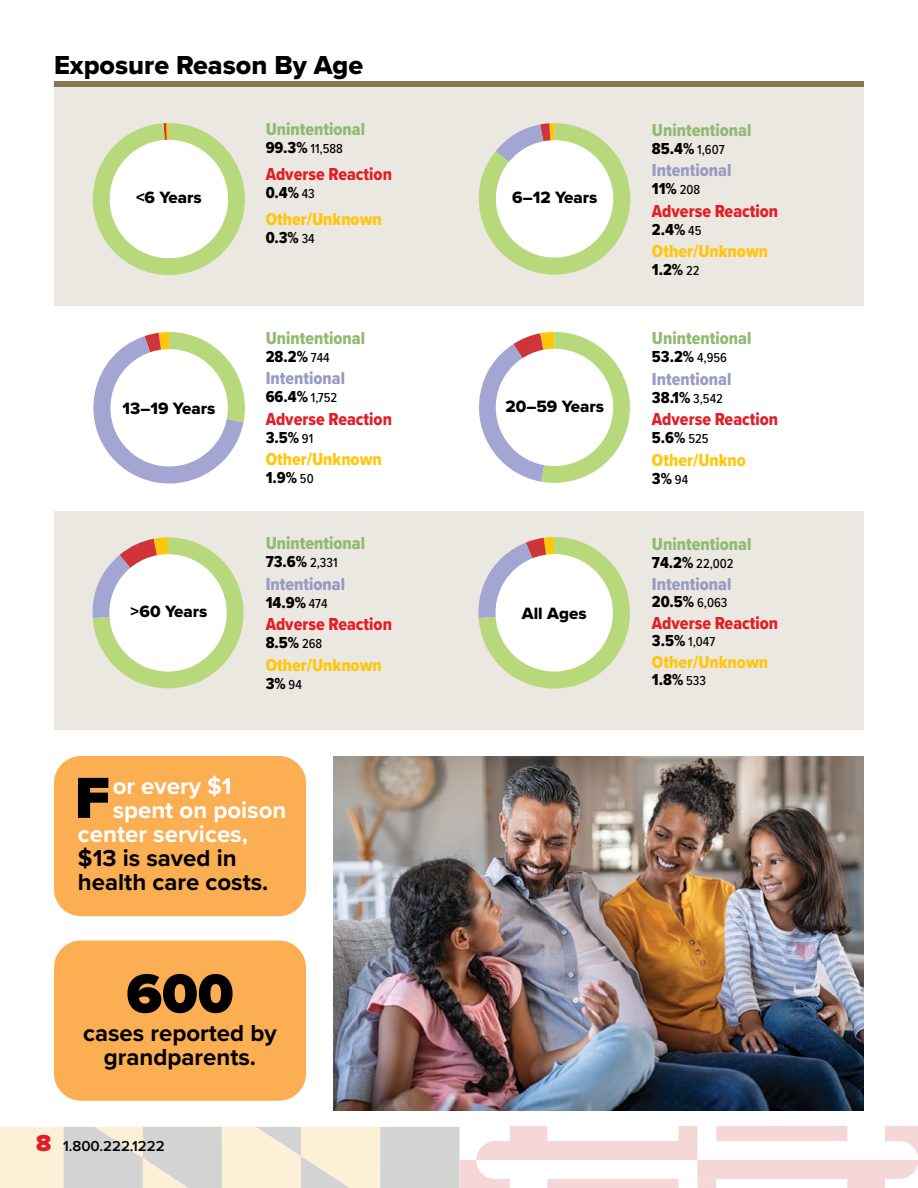
<style>
.page{position:relative;width:918px;height:1188px;background:#fff}
.page>*{position:absolute;margin:0;border:0;box-sizing:border-box;transform-origin:0 0}
.t1{font:900 60px "Proxima Nova";color:#000}
.t2{font:900 57px "Proxima Nova";color:#000}
.t3{font:27px "Proxima Nova Extrabld";color:#000}
.t4{font:700 24px/24px "Proxima Nova";color:#000}
.t5{font:700 24px "Proxima Nova";color:#fff}
.t6{font:18px "Proxima Nova Cond Extrabld";color:#e21f26}
.t7{font:18px "Proxima Nova Cond Extrabld";color:#8fba71}
.t8{font:18px "Proxima Nova Cond Extrabld";color:#ffc60a}
.t9{font:18px "Proxima Nova Cond Extrabld";color:#979ac3}
.t10{font:16.95px "Proxima Nova Extrabld";color:#000}
.t11{font:16.5px "Proxima Nova Cond Extrabld";color:#000}
.t12{font:600 15px "Proxima Nova";color:#000}
.t13{font:500 13.5px "Proxima Nova Cond";color:#000}
.s1{font-family:"Proxima Nova Cond Extrabld";font-weight:400;font-size:16.5px}
.s2{font-family:"Proxima Nova Cond";font-weight:500;font-size:13.5px}
.s3{font-weight:900;font-size:24px;color:#e21f26}
</style>
<div class="page">
<div style="left:0;top:1127px;width:64px;height:61px;background:#fcf0d7"></div>
<svg style="left:64px;top:1127px;width:316px;height:61px"></svg>
<div style="left:380px;top:1127px;width:80px;height:61px;background:#d4d3d3"></div>
<div style="left:460px;top:1160px;width:237px;height:28px;background:#f5d7d7"></div>
<svg style="left:476px;top:1127px;width:442px;height:61px"></svg>
<div style="left:54px;top:82px;width:810px;height:7px;background:#857550"></div>
<div style="left:54px;top:756px;width:252px;height:160px;background:#fbae52;border-radius:27px"></div>
<div style="left:54px;top:940px;width:252px;height:161px;background:#fbae52;border-radius:27px"></div>
<div style="left:54px;top:87px;width:810px;height:219px;background:#ebe7e1"></div>
<div style="left:54px;top:511px;width:810px;height:219px;background:#ebe7e1"></div>
<svg style="left:478px;top:537px;width:152px;height:152px"></svg>
<div style="left:496px;top:554px;width:117px;height:118px;background:#fff;border-radius:50%"></div>
<svg style="left:92px;top:537px;width:152px;height:151px"></svg>
<div style="left:109px;top:554px;width:118px;height:118px;background:#fff;border-radius:50%"></div>
<svg style="left:479px;top:332px;width:151px;height:151px"></svg>
<div style="left:496px;top:349px;width:117px;height:117px;background:#fff;border-radius:50%"></div>
<svg style="left:93px;top:332px;width:152px;height:152px"></svg>
<div style="left:110px;top:349px;width:118px;height:117px;background:#fff;border-radius:50%"></div>
<svg style="left:479px;top:123px;width:151px;height:152px"></svg>
<div style="left:496px;top:140px;width:117px;height:118px;background:#fff;border-radius:50%"></div>
<div style="left:93px;top:123px;width:152px;height:152px;background:#b8d87c;border-radius:75px"></div>
<div style="left:110px;top:140px;width:118px;height:118px;background:#fff;border-radius:50%"></div>
<img style="left:333px;top:756px;width:531px;height:355px">
<h3 class="t3" style="left:54px;top:44px;width:311px">Exposure Reason By Age</h3>
<p class="t7" style="left:266px;top:116px;width:101px">Unintentional</p>
<p class="t13" style="left:266px;top:139px;width:79px"><span class="s1">99.3%</span> 11,588</p>
<p class="t6" style="left:266px;top:161px;width:128px">Adverse Reaction</p>
<p class="t11" style="left:266px;top:181px;width:51px">0.4% <span class="s2">43</span></p>
<p class="t8" style="left:266px;top:206px;width:118px">Other/Unknown</p>
<p class="t11" style="left:266px;top:226px;width:51px">0.3% <span class="s2">34</span></p>
<p class="t10" style="left:136px;top:185px;width:67px">&lt;6 Years</p>
<p class="t10" style="left:512px;top:184px;width:87px">6–12 Years</p>
<p class="t7" style="left:266px;top:324px;width:101px">Unintentional</p>
<p class="t11" style="left:266px;top:344px;width:65px">28.2% <span class="s2">744</span></p>
<p class="t9" style="left:266px;top:365px;width:81px">Intentional</p>
<p class="t11" style="left:266px;top:385px;width:73px">66.4% <span class="s2">1,752</span></p>
<p class="t6" style="left:266px;top:405px;width:128px">Adverse Reaction</p>
<p class="t11" style="left:266px;top:425px;width:49px">3.5% <span class="s2">91</span></p>
<p class="t8" style="left:266px;top:446px;width:118px">Other/Unknown</p>
<p class="t11" style="left:266px;top:466px;width:50px">1.9% <span class="s2">50</span></p>
<p class="t10" style="left:123px;top:395px;width:94px">13–19 Years</p>
<p class="t10" style="left:505px;top:394px;width:100px">20–59 Years</p>
<p class="t7" style="left:266px;top:530px;width:101px">Unintentional</p>
<p class="t11" style="left:266px;top:550px;width:73px">73.6% <span class="s2">2,331</span></p>
<p class="t9" style="left:266px;top:570px;width:81px">Intentional</p>
<p class="t11" style="left:266px;top:590px;width:63px">14.9% <span class="s2">474</span></p>
<p class="t6" style="left:266px;top:611px;width:128px">Adverse Reaction</p>
<p class="t11" style="left:266px;top:631px;width:58px">8.5% <span class="s2">268</span></p>
<p class="t8" style="left:266px;top:651px;width:118px">Other/Unknown</p>
<p class="t11" style="left:266px;top:671px;width:38px">3% <span class="s2">94</span></p>
<p class="t10" style="left:130px;top:599px;width:79px">&gt;60 Years</p>
<p class="t10" style="left:522px;top:600px;width:66px">All Ages</p>
<h1 class="t1" style="left:75px;top:753px;width:37px">F</h1>
<h3 class="t5" style="left:113px;top:768px;width:121px">or every $1</h3>
<h3 class="t5" style="left:113px;top:792px;width:175px">spent on poison</h3>
<h3 class="t5" style="left:78px;top:816px;width:171px">center services,</h3>
<h3 class="t4" style="left:78px;top:845px;width:192px">$13 is saved in health care costs.</h3>
<h2 class="t2" style="left:126px;top:951px;width:109px">600</h2>
<h3 class="t4" style="left:83px;top:1020px;width:195px;text-align:center">cases reported by grandparents.</h3>
<p class="t12" style="left:36px;top:1135px;width:130px"><span class="s3">8</span> 1.800.222.1222</p>
<p class="t7" style="left:652px;top:116px;width:101px">Unintentional</p>
<p class="t11" style="left:652px;top:136px;width:74px">85.4% <span class="s2">1,607</span></p>
<p class="t9" style="left:652px;top:157px;width:81px">Intentional</p>
<p class="t11" style="left:652px;top:176px;width:50px">11% <span class="s2">208</span></p>
<p class="t6" style="left:652px;top:197px;width:128px">Adverse Reaction</p>
<p class="t11" style="left:652px;top:217px;width:51px">2.4% <span class="s2">45</span></p>
<p class="t8" style="left:652px;top:238px;width:118px">Other/Unknown</p>
<p class="t11" style="left:652px;top:257px;width:49px">1.2% <span class="s2">22</span></p>
<p class="t7" style="left:652px;top:325px;width:101px">Unintentional</p>
<p class="t11" style="left:652px;top:344px;width:77px">53.2% <span class="s2">4,956</span></p>
<p class="t9" style="left:652px;top:365px;width:81px">Intentional</p>
<p class="t11" style="left:652px;top:385px;width:72px">38.1% <span class="s2">3,542</span></p>
<p class="t6" style="left:652px;top:406px;width:128px">Adverse Reaction</p>
<p class="t11" style="left:652px;top:425px;width:58px">5.6% <span class="s2">525</span></p>
<p class="t8" style="left:652px;top:446px;width:96px">Other/Unkno</p>
<p class="t11" style="left:652px;top:466px;width:38px">3% <span class="s2">94</span></p>
<p class="t7" style="left:652px;top:530px;width:101px">Unintentional</p>
<p class="t13" style="left:652px;top:553px;width:83px"><span class="s1">74.2%</span> 22,002</p>
<p class="t9" style="left:652px;top:571px;width:81px">Intentional</p>
<p class="t11" style="left:652px;top:589px;width:77px">20.5% <span class="s2">6,063</span></p>
<p class="t6" style="left:652px;top:610px;width:128px">Adverse Reaction</p>
<p class="t13" style="left:652px;top:631px;width:65px"><span class="s1">3.5%</span> 1,047</p>
<p class="t8" style="left:652px;top:649px;width:118px">Other/Unknown</p>
<p class="t11" style="left:652px;top:667px;width:56px">1.8% <span class="s2">533</span></p>
</div>
